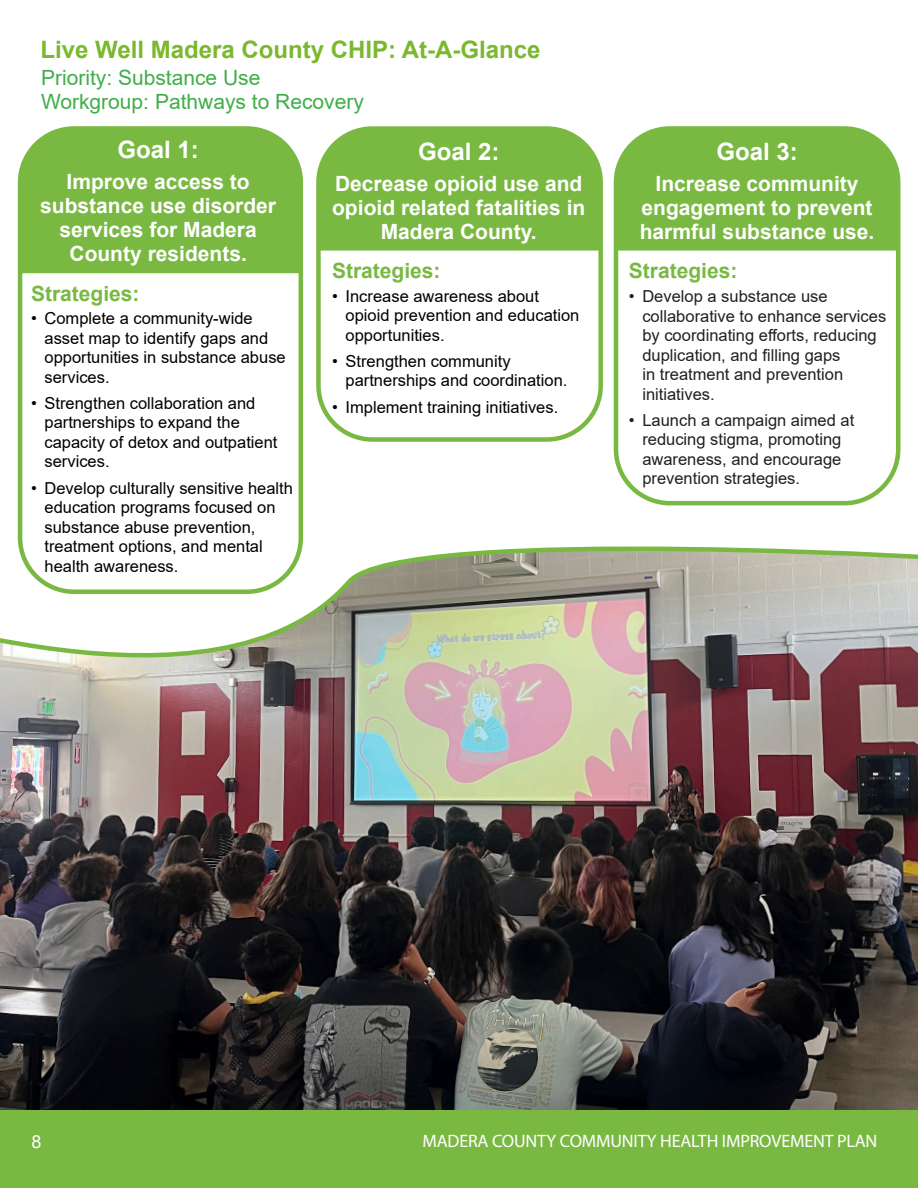
<style>
.page{position:relative;width:918px;height:1188px;background:#fff}
.page>*{position:absolute;margin:0;border:0;box-sizing:border-box;transform-origin:0 0}
.t1{font:700 24px "Arial";color:#7bb82e}
.t2{font:700 24px "Arial";color:#fff}
.t3{font:700 21px/24px "Arial";color:#fff;text-align:center}
.t4{font:21px "Arial";color:#40ae49}
.t5{font:700 21px "Arial";color:#79b942}
.t6{font:18px "Myriad Pro";letter-spacing:-.01em;color:#fff}
.t7{font:18px "Arial";color:#fff}
.t8{font:16.5px/19.5px "Arial";color:#000}
.t9{font:16.5px/19.5px "Arial";color:#231f20}
</style>
<div class="page">
<div style="left:18px;top:126px;width:285px;height:468px;border:4px solid #79b942;border-radius:54px"></div>
<div style="left:19px;top:128px;width:283px;height:145px;background:#79b942"></div>
<div style="left:316px;top:126px;width:287px;height:316px;border:4px solid #79b942;border-radius:54px"></div>
<div style="left:318px;top:128px;width:281px;height:123px;background:#79b942"></div>
<div style="left:614px;top:126px;width:286px;height:379px;border:4px solid #79b942;border-radius:54px"></div>
<div style="left:616px;top:128px;width:282px;height:123px;background:#79b942"></div>
<img style="left:0;top:517px;width:918px;height:593px">
<div style="left:0;top:1110px;width:918px;height:78px;background:#79b942"></div>
<p class="t1" style="left:40px;top:33px;width:502px">Live Well Madera County CHIP: At-A-Glance</p>
<p class="t4" style="left:41px;top:63px;width:221px">Priority: Substance Use</p>
<p class="t4" style="left:41px;top:87px;width:324px">Workgroup: Pathways to Recovery</p>
<p class="t2" style="left:118px;top:133px;width:83px">Goal 1:</p>
<p class="t3" style="left:40px;top:170px;width:237px">Improve access to substance use disorder services for Madera<br>County residents.</p>
<p class="t5" style="left:31px;top:279px;width:110px">Strategies:</p>
<p class="t8" style="left:45px;top:308px;width:243px;text-indent:-14px">• Complete a community-wide asset map to identify gaps and opportunities in substance abuse services.</p>
<p class="t8" style="left:45px;top:393px;width:234px;text-indent:-14px">• Strengthen collaboration and partnerships to expand the capacity of detox and outpatient services.</p>
<p class="t8" style="left:45px;top:478px;width:250px;text-indent:-14px">• Develop culturally sensitive health education programs focused on substance abuse prevention, treatment options, and mental health awareness.</p>
<p class="t2" style="left:418px;top:135px;width:83px">Goal 2:</p>
<p class="t3" style="left:332px;top:172px;width:255px">Decrease opioid use and opioid related fatalities in<br>Madera County.</p>
<p class="t5" style="left:332px;top:256px;width:110px">Strategies:</p>
<p class="t8" style="left:346px;top:286px;width:235px;text-indent:-14px">• Increase awareness about opioid prevention and education opportunities.</p>
<p class="t8" style="left:346px;top:351px;width:223px;text-indent:-14px">• Strengthen community partnerships and coordination.</p>
<p class="t8" style="left:332px;top:397px;width:228px">• Implement training initiatives.</p>
<p class="t2" style="left:716px;top:135px;width:83px">Goal 3:</p>
<p class="t3" style="left:640px;top:172px;width:236px">Increase community engagement to prevent harmful substance use.</p>
<p class="t5" style="left:629px;top:256px;width:110px">Strategies:</p>
<p class="t9" style="left:642px;top:286px;width:245px;text-indent:-14px">• Develop a substance use collaborative to enhance services by coordinating efforts, reducing duplication, and filling gaps<br>in treatment and prevention initiatives.</p>
<p class="t9" style="left:642px;top:410px;width:213px;text-indent:-14px">• Launch a campaign aimed at reducing stigma, promoting awareness, and encourage prevention strategies.</p>
<p class="t7" style="left:32px;top:1129px;width:12px">8</p>
<p class="t6" style="left:423px;top:1130px;width:456px">MADERA COUNTY COMMUNITY HEALTH IMPROVEMENT PLAN</p>
</div>
